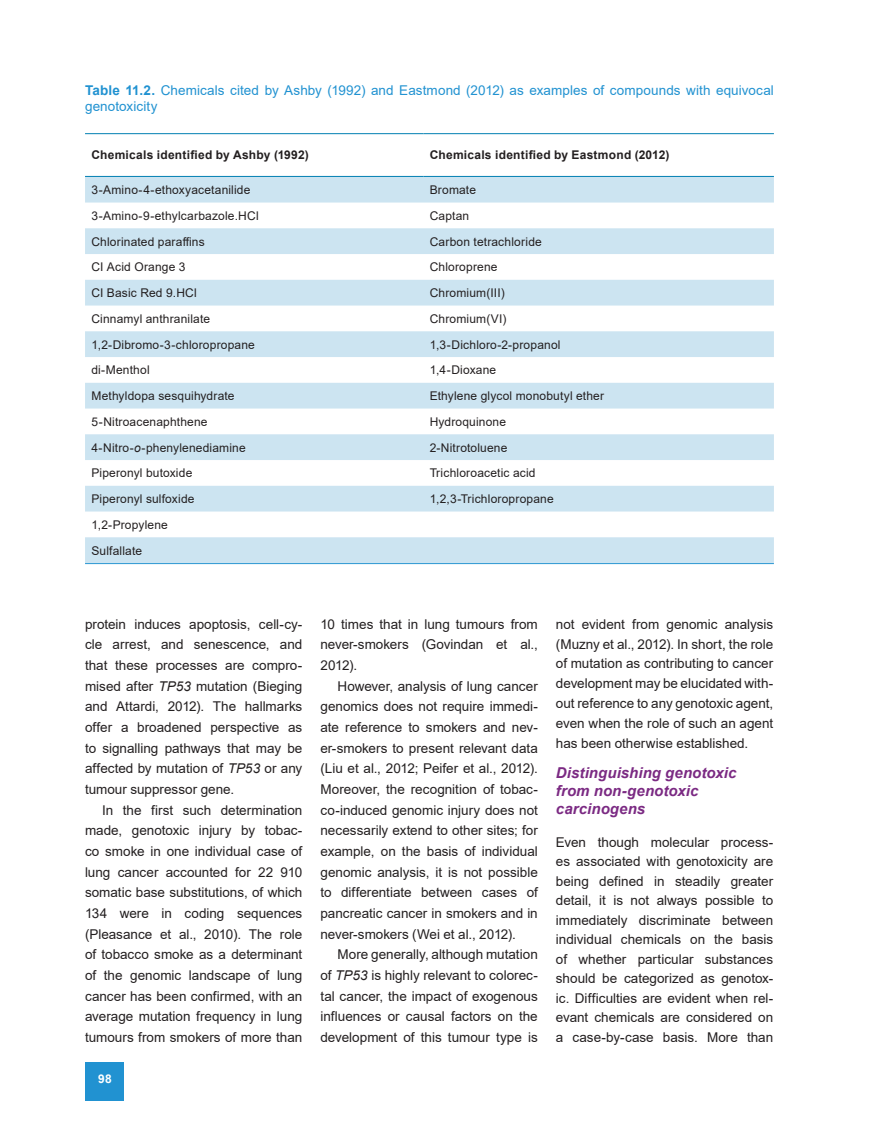
<style>
.page{position:relative;width:893px;height:1127px;background:#fff}
.page>*{position:absolute;margin:0;border:0;box-sizing:border-box;transform-origin:0 0}
.t1{font:italic 700 15px/18px "Arial";letter-spacing:.005em;color:#7b2a83}
.Para_Ind{font:13.5px/20.7px "Arial";color:#231f20;text-align:justify}
.Tbl_Title{font:13.5px/16.2px "Arial";letter-spacing:.005em;color:#2192d1}
.Tbl_Body{font:12px "Arial";letter-spacing:.015em;color:#231f20}
.Tbl_Col_Hd{font:700 12px "Arial";letter-spacing:.02em;color:#231f20}
.t2{font:700 12px "Arial";color:#fff}
.s1{font-weight:700}
.s2{font-style:italic}
</style>
<div class="page">
<div style="left:86px;top:1062px;width:38px;height:38px;background:#2192d1"></div>
<hr style="left:85px;top:563px;width:689px;height:1px;background:#2192d1">
<svg style="left:85px;top:177px;width:689px;height:386px;fill:#cce4f1"></svg>
<hr style="left:85px;top:133px;width:338px;height:1px;background:#007fb2">
<hr style="left:423px;top:133px;width:351px;height:1px;background:#007fb2">
<hr style="left:85px;top:176px;width:338px;height:1px;background:#007fb2">
<hr style="left:423px;top:176px;width:351px;height:1px;background:#007fb2">
<p class="Tbl_Title" style="left:85px;top:82px;width:690px"><span class="s1">Table 11.2.</span> Chemicals cited by Ashby (1992) and Eastmond (2012) as examples of compounds with equivocal genotoxicity</p>
<p class="Tbl_Col_Hd" style="left:91px;top:147px;width:219px">Chemicals identified by Ashby (1992)</p>
<p class="Tbl_Col_Hd" style="left:430px;top:147px;width:241px">Chemicals identified by Eastmond (2012)</p>
<p class="Tbl_Body" style="left:91px;top:182px;width:161px">3-Amino-4-ethoxyacetanilide</p>
<p class="Tbl_Body" style="left:430px;top:182px;width:48px">Bromate</p>
<p class="Tbl_Body" style="left:91px;top:207px;width:169px">3-Amino-9-ethylcarbazole.HCl</p>
<p class="Tbl_Body" style="left:430px;top:207px;width:41px">Captan</p>
<p class="Tbl_Body" style="left:91px;top:233px;width:115px">Chlorinated paraffins</p>
<p class="Tbl_Body" style="left:430px;top:233px;width:114px">Carbon tetrachloride</p>
<p class="Tbl_Body" style="left:91px;top:259px;width:96px">CI Acid Orange 3</p>
<p class="Tbl_Body" style="left:430px;top:259px;width:69px">Chloroprene</p>
<p class="Tbl_Body" style="left:91px;top:285px;width:107px">CI Basic Red 9.HCl</p>
<p class="Tbl_Body" style="left:430px;top:285px;width:76px">Chromium(III)</p>
<p class="Tbl_Body" style="left:91px;top:310px;width:120px">Cinnamyl anthranilate</p>
<p class="Tbl_Body" style="left:430px;top:310px;width:78px">Chromium(VI)</p>
<p class="Tbl_Body" style="left:91px;top:336px;width:165px">1,2-Dibromo-3-chloropropane</p>
<p class="Tbl_Body" style="left:430px;top:336px;width:132px">1,3-Dichloro-2-propanol</p>
<p class="Tbl_Body" style="left:91px;top:362px;width:60px">di-Menthol</p>
<p class="Tbl_Body" style="left:430px;top:362px;width:68px">1,4-Dioxane</p>
<p class="Tbl_Body" style="left:91px;top:387px;width:145px">Methyldopa sesquihydrate</p>
<p class="Tbl_Body" style="left:430px;top:387px;width:176px">Ethylene glycol monobutyl ether</p>
<p class="Tbl_Body" style="left:91px;top:413px;width:118px">5-Nitroacenaphthene</p>
<p class="Tbl_Body" style="left:430px;top:413px;width:78px">Hydroquinone</p>
<p class="Tbl_Body" style="left:91px;top:439px;width:156px">4-Nitro-<span class="s2">o</span>-phenylenediamine</p>
<p class="Tbl_Body" style="left:430px;top:439px;width:79px">2-Nitrotoluene</p>
<p class="Tbl_Body" style="left:91px;top:465px;width:102px">Piperonyl butoxide</p>
<p class="Tbl_Body" style="left:430px;top:465px;width:107px">Trichloroacetic acid</p>
<p class="Tbl_Body" style="left:91px;top:490px;width:105px">Piperonyl sulfoxide</p>
<p class="Tbl_Body" style="left:430px;top:490px;width:125px">1,2,3-Trichloropropane</p>
<p class="Tbl_Body" style="left:91px;top:516px;width:78px">1,2-Propylene</p>
<p class="Tbl_Body" style="left:91px;top:542px;width:52px">Sulfallate</p>
<p class="Para_Ind" style="left:85px;top:613px;width:219px">protein induces apoptosis, cell-cy&shy;cle arrest, and senescence, and that these processes are compro&shy;mised after <span class="s2">TP53</span> mutation (Bieging and Attardi, 2012). The hallmarks offer a broadened perspective as to signalling pathways that may be affected by mutation of <span class="s2">TP53</span> or any tumour suppressor gene.</p>
<p class="Para_Ind" style="left:85px;top:799px;width:219px;text-indent:17px">In the first such determination made, genotoxic injury by tobac&shy;co smoke in one individual case of lung cancer accounted for 22 910 somatic base substitutions, of which 134 were in coding sequences (Pleasance et al., 2010). The role of tobacco smoke as a determinant of the genomic landscape of lung cancer has been confirmed, with an average mutation frequency in lung tumours from smokers of more than</p>
<p class="t2" style="left:98px;top:1070px;width:15px">98</p>
<p class="Para_Ind" style="left:320px;top:613px;width:219px">10 times that in lung tumours from never-smokers (Govindan et al., 2012).</p>
<p class="Para_Ind" style="left:320px;top:675px;width:219px;text-indent:17px">However, analysis of lung cancer genomics does not require immedi&shy;ate reference to smokers and nev&shy;er-smokers to present relevant data (Liu et al., 2012; Peifer et al., 2012).<br>Moreover, the recognition of tobac&shy;co-induced genomic injury does not necessarily extend to other sites; for example, on the basis of individual genomic analysis, it is not possible to differentiate between cases of pancreatic cancer in smokers and in never-smokers (Wei et al., 2012).</p>
<p class="Para_Ind" style="left:320px;top:944px;width:219px;text-indent:17px">More generally, although mutation of <span class="s2">TP53</span> is highly relevant to colorec&shy;tal cancer, the impact of exogenous influences or causal factors on the development of this tumour type is</p>
<p class="Para_Ind" style="left:556px;top:614px;width:219px;line-height:19.8px">not evident from genomic analysis (Muzny et al., 2012). In short, the role of mutation as contributing to cancer development may be elucidated with&shy;out reference to any genotoxic agent, even when the role of such an agent has been otherwise established.</p>
<h2 class="t1" style="left:556px;top:764px;width:182px">Distinguishing genotoxic from non-genotoxic carcinogens</h2>
<p class="Para_Ind" style="left:556px;top:832px;width:219px;line-height:19.5px">Even though molecular process&shy;es associated with genotoxicity are being defined in steadily greater detail, it is not always possible to immediately discriminate between individual chemicals on the basis of whether particular substances should be categorized as genotox&shy;ic. Difficulties are evident when rel&shy;evant chemicals are considered on a case-by-case basis. More than</p>
</div>
